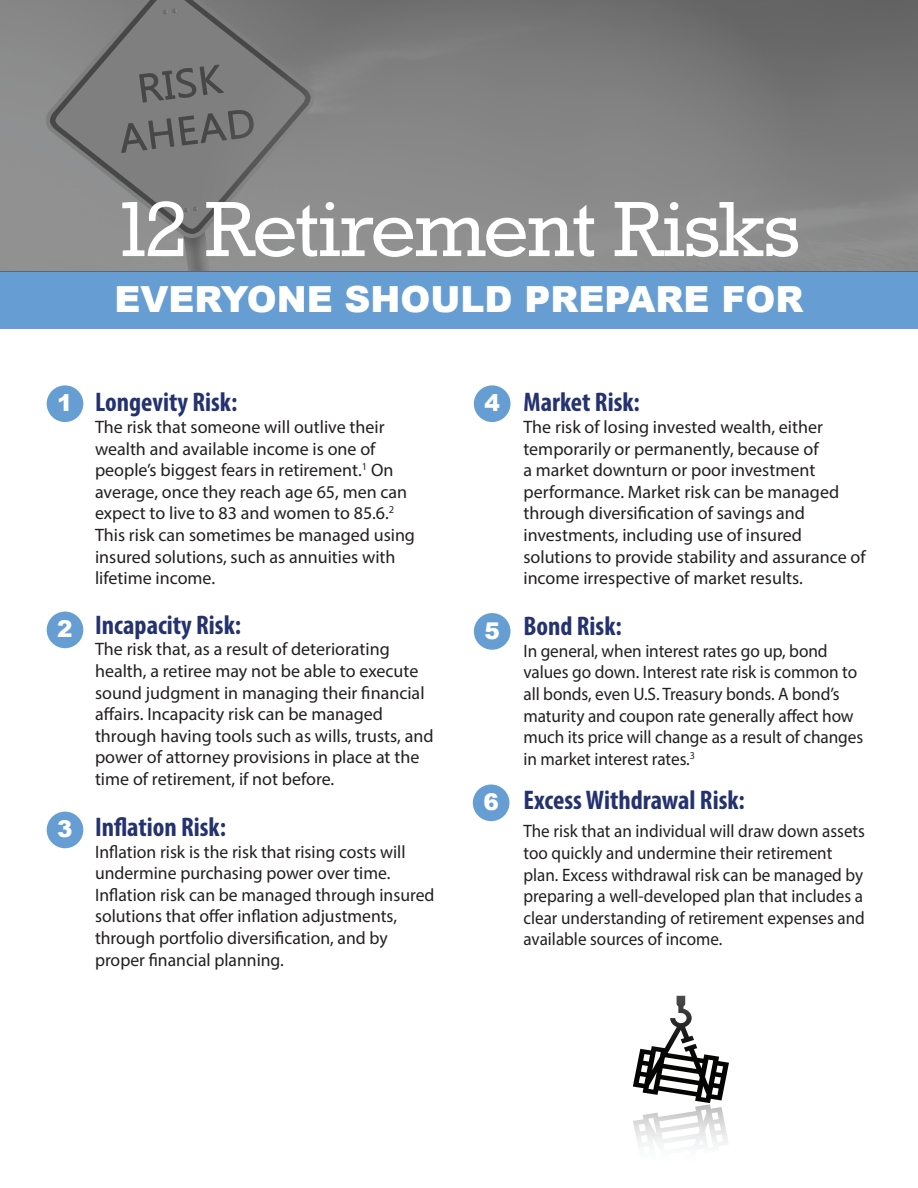
<style>
.page{position:relative;width:918px;height:1188px;background:#fff}
.page>*{position:absolute;margin:0;border:0;box-sizing:border-box;transform-origin:0 0}
.t1{font:96px "Rokkitt";letter-spacing:-.025em;color:#fff}
.t2{font:900 36px "Arial";color:#fff}
.t3{font:700 condensed 27px "Myriad Pro";color:#243270}
.t4{font:900 23.1px "Arial";color:#fff}
.t5{font:18px/21.6px "Myriad Pro";color:#231f20}
.t6{font:18px/21.6px "Myriad Pro";color:#231f20;scale:.95 1}
.t7{font:18px/21.6px "Myriad Pro";color:#231f20;scale:.96 1}
.s1{font-family:"Arial";font-weight:900;font-stretch:normal;font-size:23.1px;color:#fff}
</style>
<div class="page">
<div style="left:0;top:272px;width:918px;height:57px;background:#669ed4"></div>
<div style="left:47px;top:385px;width:36px;height:37px;background:#669ed4;border-radius:50%"></div>
<div style="left:47px;top:612px;width:36px;height:36px;background:#669ed4;border-radius:50%"></div>
<div style="left:47px;top:812px;width:36px;height:36px;background:#669ed4;border-radius:50%"></div>
<div style="left:474px;top:385px;width:37px;height:37px;background:#669ed4;border-radius:50%"></div>
<div style="left:474px;top:613px;width:37px;height:37px;background:#669ed4;border-radius:50%"></div>
<div style="left:473px;top:785px;width:36px;height:36px;background:#669ed4;border-radius:50%"></div>
<svg style="left:0;top:0;width:918px;height:272px;background:#808081"></svg>
<svg style="left:633px;top:996px;width:96px;height:150px"></svg>
<h1 class="t1" style="left:119px;top:184px;width:683px">12 Retirement Risks</h1>
<h2 class="t2" style="left:114px;top:273px;width:691px">EVERYONE SHOULD PREPARE FOR</h2>
<h3 class="t3" style="left:57px;top:386px;width:182px"><span class="s1">1</span> Longevity Risk:</h3>
<p class="t5" style="left:95px;top:416px;width:322px">The risk that someone will outlive their wealth and available income is one of people’s biggest fears in retirement.<sup>1</sup> On average, once they reach age 65, men can expect to live to 83 and women to 85.6.<sup>2<br></sup>This risk can sometimes be managed using insured solutions, such as annuities with lifetime income.</p>
<h3 class="t3" style="left:95px;top:608px;width:148px">Incapacity Risk:</h3>
<p class="t5" style="left:95px;top:638px;width:340px">The risk that, as a result of deteriorating health, a retiree may not be able to execute sound judgment in managing their financial affairs. Incapacity risk can be managed through having tools such as wills, trusts, and power of attorney provisions in place at the time of retirement, if not before.</p>
<h3 class="t3" style="left:95px;top:810px;width:133px">Inflation Risk:</h3>
<p class="t5" style="left:95px;top:840px;width:341px">Inflation risk is the risk that rising costs will undermine purchasing power over time.<br>Inflation risk can be managed through insured solutions that offer inflation adjustments, through portfolio diversification, and by proper financial planning.</p>
<p class="t4" style="left:57px;top:612px;width:17px">2</p>
<p class="t4" style="left:57px;top:812px;width:17px">3</p>
<p class="t4" style="left:484px;top:386px;width:17px">4</p>
<p class="t4" style="left:484px;top:614px;width:17px">5</p>
<p class="t4" style="left:483px;top:785px;width:17px">6</p>
<h3 class="t3" style="left:523px;top:386px;width:118px">Market Risk:</h3>
<p class="t5" style="left:523px;top:416px;width:344px">The risk of losing invested wealth, either temporarily or permanently, because of<br>a market downturn or poor investment performance. Market risk can be managed through diversification of savings and investments, including use of insured solutions to provide stability and assurance of income irrespective of market results.</p>
<h3 class="t3" style="left:523px;top:609px;width:100px">Bond Risk:</h3>
<p class="t7" style="left:523px;top:640px;width:355px">In general, when interest rates go up, bond values go down. Interest rate risk is common to all bonds, even U.S. Treasury bonds. A bond’s maturity and coupon rate generally affect how much its price will change as a result of changes in market interest rates.<sup>3</sup></p>
<h3 class="t3" style="left:523px;top:783px;width:223px">Excess Withdrawal Risk:</h3>
<p class="t6" style="left:523px;top:820px;width:361px">The risk that an individual will draw down assets too quickly and undermine their retirement plan. Excess withdrawal risk can be managed by preparing a well-developed plan that includes a clear understanding of retirement expenses and available sources of income.</p>
</div>
